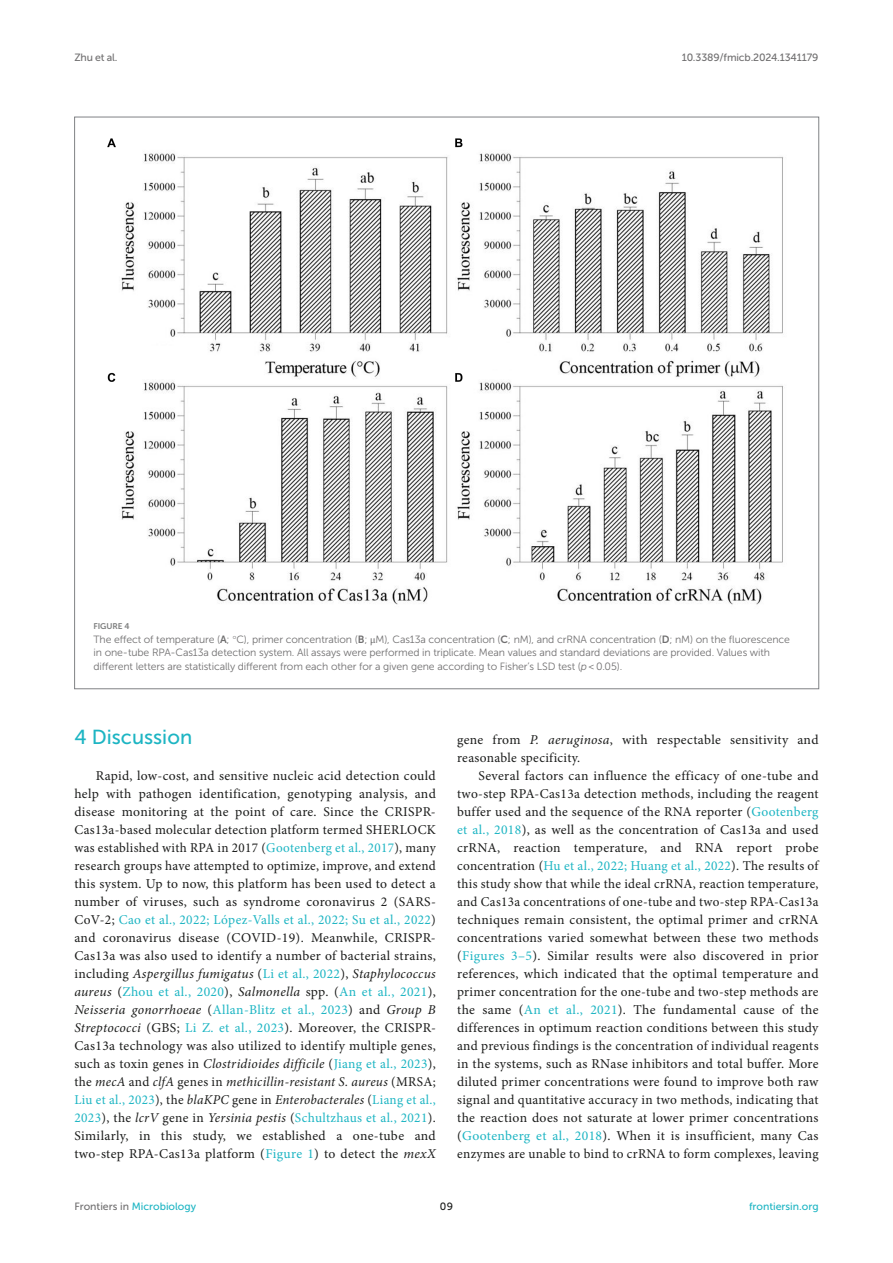
<style>
.page{position:relative;width:893px;height:1263px;background:#fff}
.page>*{position:absolute;margin:0;border:0;box-sizing:border-box;transform-origin:0 0}
.HEAD_1{font:20.25px "Museo Sans 500";color:#1db5c3}
.TEXT_FLUSH{font:13.5px/18px "Minion Pro";letter-spacing:.025em;color:#1b1c1b;text-align:justify}
.TEXT{font:13.5px/18px "Minion Pro";letter-spacing:.025em;color:#1b1c1b;text-align:justify}
.FIG_LEG{font:10.5px/13.5px "Museo Sans 300";letter-spacing:-.01em;color:#706f70}
.t1{font:10.5px "Museo Sans 500";color:#1db5c3}
.t2{font:10.5px "Museo Sans 500";letter-spacing:-.015em;color:#706f70}
.t3{font:10.5px "Museo Sans 500";color:#1b1c1b}
.FIG_HD{font:8.25px "Museo Sans 700";letter-spacing:-.01em;color:#7e7f7f}
.s1{font-family:"Museo Sans 700"}
.s2{font-family:"STIX"}
.s3{font-family:"STIX General"}
.s4{font-style:italic}
.s5{color:#1db5c3}
.s6{color:#706f70}
</style>
<div class="page">
<img style="left:107px;top:138px;width:676px;height:467px">
<p class="t2" style="left:74px;top:51px;width:45px">Zhu et al.</p>
<p class="t2" style="left:682px;top:51px;width:138px">10.3389/fmicb.2024.1341179</p>
<p class="FIG_HD" style="left:94px;top:622px;width:37px">FIGURE 4</p>
<p class="FIG_LEG" style="left:94px;top:632px;width:698px">The effect of temperature (<span class="s1">A</span>; <span class="s2">°</span>C), primer concentration (<span class="s1">B</span>; <span class="s3">μ</span>M), Cas13a concentration (<span class="s1">C</span>; nM), and crRNA concentration (<span class="s1">D</span>; nM) on the fluorescence in one-tube RPA-Cas13a detection system. All assays were performed in triplicate. Mean values and standard deviations are provided. Values with different letters are statistically different from each other for a given gene according to Fisher’s LSD test (<span class="s4">p</span> &lt; 0.05).</p>
<p class="HEAD_1" style="left:74px;top:726px;width:119px">4 Discussion</p>
<p class="TEXT_FLUSH" style="left:74px;top:767px;width:363px;text-indent:21px">Rapid, low-cost, and sensitive nucleic acid detection could help with pathogen identification, genotyping analysis, and disease monitoring at the point of care. Since the CRISPR-Cas13a-based molecular detection platform termed SHERLOCK was established with RPA in 2017 (<span class="s5">Gootenberg et al., 2017</span>), many research groups have attempted to optimize, improve, and extend this system. Up to now, this platform has been used to detect a number of viruses, such as syndrome coronavirus 2 (SARS-CoV-2; <span class="s5">Cao et al., 2022; López-Valls et al., 2022; Su et al., 2022</span>) and coronavirus disease (COVID-19). Meanwhile, CRISPR-Cas13a was also used to identify a number of bacterial strains, including <span class="s4">Aspergillus fumigatus</span> (<span class="s5">Li et al., 2022</span>), <span class="s4">Staphylococcus aureus</span> (<span class="s5">Zhou et al., 2020</span>), <span class="s4">Salmonella</span> spp. (<span class="s5">An et al., 2021</span>), <span class="s4">Neisseria gonorrhoeae</span> (<span class="s5">Allan-Blitz et al., 2023</span>) and <span class="s4">Group B Streptococci</span> (GBS; <span class="s5">Li Z. et al., 2023</span>). Moreover, the CRISPR-Cas13a technology was also utilized to identify multiple genes, such as toxin genes in <span class="s4">Clostridioides difficile</span> (<span class="s5">Jiang et al., 2023</span>), the <span class="s4">mecA</span> and <span class="s4">clfA</span> genes in <span class="s4">methicillin-resistant S. aureus</span> (MRSA; <span class="s5">Liu et al., 2023</span>), the <span class="s4">blaKPC</span> gene in <span class="s4">Enterobacterales</span> (<span class="s5">Liang et al., 2023</span>), the <span class="s4">lcrV</span> gene in <span class="s4">Yersinia pestis</span> (<span class="s5">Schultzhaus et al., 2021</span>).<br>Similarly, in this study, we established a one-tube and two-step RPA-Cas13a platform (<span class="s5">Figure 1</span>) to detect the <span class="s4">mexX</span></p>
<p class="TEXT_FLUSH" style="left:457px;top:731px;width:363px">gene from <span class="s4">P. aeruginosa</span>, with respectable sensitivity and reasonable specificity.</p>
<p class="TEXT" style="left:457px;top:767px;width:363px;text-indent:21px">Several factors can influence the efficacy of one-tube and two-step RPA-Cas13a detection methods, including the reagent buffer used and the sequence of the RNA reporter (<span class="s5">Gootenberg et al., 2018</span>), as well as the concentration of Cas13a and used crRNA, reaction temperature, and RNA report probe concentration (<span class="s5">Hu et al., 2022; Huang et al., 2022</span>). The results of this study show that while the ideal crRNA, reaction temperature, and Cas13a concentrations of one-tube and two-step RPA-Cas13a techniques remain consistent, the optimal primer and crRNA concentrations varied somewhat between these two methods (<span class="s5">Figures 3–5</span>). Similar results were also discovered in prior references, which indicated that the optimal temperature and primer concentration for the one-tube and two-step methods are the same (<span class="s5">An et al., 2021</span>). The fundamental cause of the differences in optimum reaction conditions between this study and previous findings is the concentration of individual reagents in the systems, such as RNase inhibitors and total buffer. More diluted primer concentrations were found to improve both raw signal and quantitative accuracy in two methods, indicating that the reaction does not saturate at lower primer concentrations (<span class="s5">Gootenberg et al., 2018</span>). When it is insufficient, many Cas enzymes are unable to bind to crRNA to form complexes, leaving</p>
<p class="t1" style="left:74px;top:1200px;width:123px"><span class="s6">Frontiers in</span> Microbiology</p>
<p class="t3" style="left:440px;top:1200px;width:15px">09</p>
<p class="t1" style="left:749px;top:1200px;width:71px">frontiersin.org</p>
</div>
